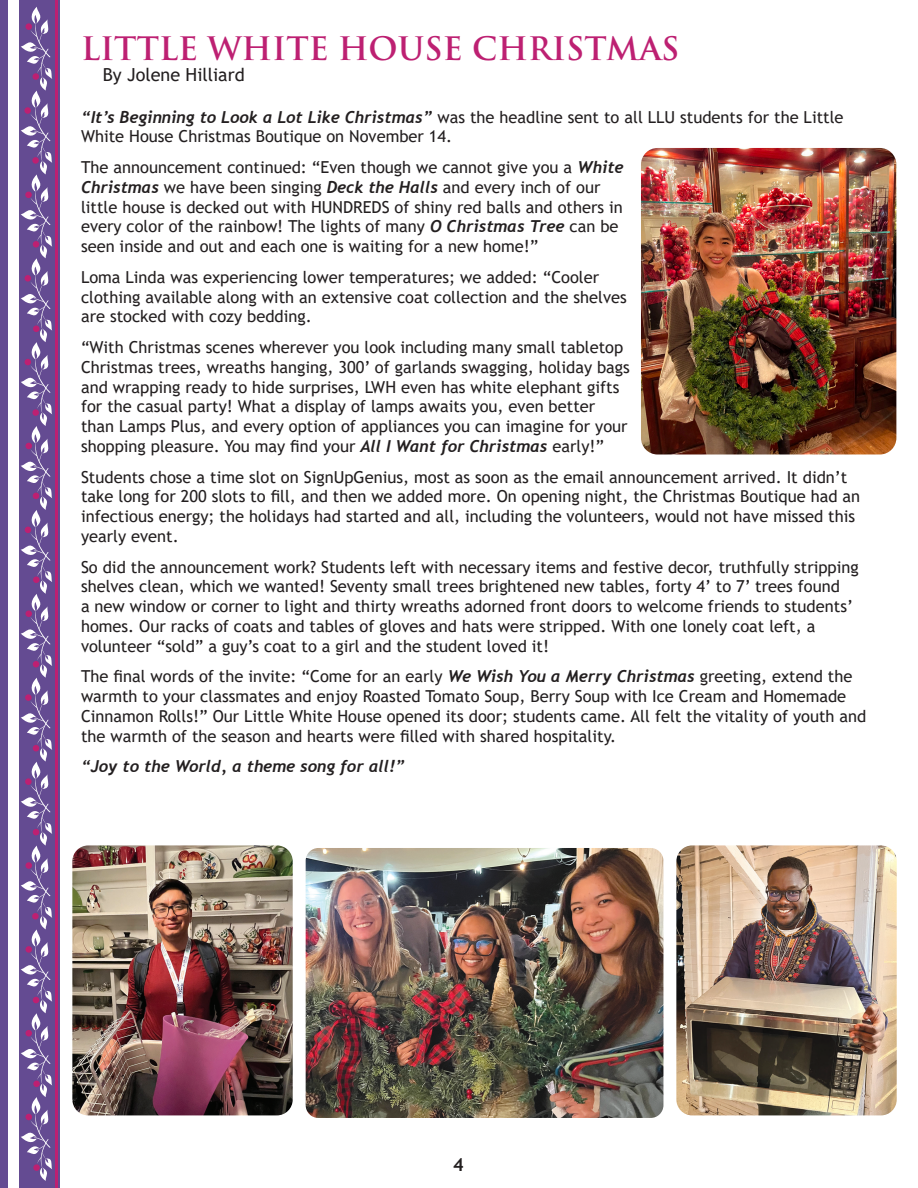
<style>
.page{position:relative;width:918px;height:1188px;background:#fff}
.page>*{position:absolute;margin:0;border:0;box-sizing:border-box;transform-origin:0 0}
.t1{font:700 31.5px "Trajan Pro";color:#bd2072}
.t2{font:18px "Trebuchet MS";color:#231f20}
.t3{font:700 18px "Trebuchet MS";color:#231f20}
.t4{font:16.5px/19.8px "Trebuchet MS";color:#231f20}
.t5{font:italic 700 16.5px "Trebuchet";color:#231f20}
.s1{font-family:"Trebuchet";font-weight:700;font-style:italic}
</style>
<div class="page">
<img style="left:641px;top:148px;width:255px;height:307px">
<img style="left:306px;top:848px;width:357px;height:270px">
<img style="left:676px;top:845px;width:221px;height:270px">
<img style="left:72px;top:845px;width:221px;height:270px">
<div style="left:0;top:0;width:59px;height:1188px;background:#644b92"></div>
<div style="left:8px;top:0;width:10px;height:1188px;background:#fff"></div>
<hr style="left:55px;top:0;width:3px;height:1188px;background:#bd2072">
<svg style="left:21px;top:7px;width:32px;height:1174px"></svg>
<div style="left:25px;top:1114px;width:7px;height:6px;background:#bd2072;border-radius:50%"></div>
<div style="left:33px;top:1164px;width:7px;height:7px;background:#bd2072;border-radius:50%"></div>
<div style="left:25px;top:862px;width:7px;height:7px;background:#bd2072;border-radius:50%"></div>
<div style="left:33px;top:326px;width:7px;height:6px;background:#bd2072;border-radius:50%"></div>
<p class="t1" style="left:81px;top:28px;width:600px">LITTLE WHITE HOUSE CHRISTMAS</p>
<p class="t2" style="left:103px;top:63px;width:144px">By Jolene Hilliard</p>
<p class="t4" style="left:81px;top:107px;width:764px"><span class="s1">“It’s Beginning to Look a Lot Like Christmas”</span> was the headline sent to all LLU students for the Little<br>White House Christmas Boutique on November 14.</p>
<p class="t4" style="left:81px;top:157px;width:544px">The announcement continued: “Even though we cannot give you a <span class="s1">White Christmas</span> we have been singing <span class="s1">Deck the Halls</span> and every inch of our little house is decked out with HUNDREDS of shiny red balls and others in every color of the rainbow! The lights of many <span class="s1">O Christmas Tree</span> can be seen inside and out and each one is waiting for a new home!”</p>
<p class="t4" style="left:81px;top:267px;width:547px">Loma Linda was experiencing lower temperatures; we added: “Cooler clothing available along with an extensive coat collection and the shelves are stocked with cozy bedding.</p>
<p class="t4" style="left:81px;top:337px;width:550px">“With Christmas scenes wherever you look including many small tabletop Christmas trees, wreaths hanging, 300’ of garlands swagging, holiday bags and wrapping ready to hide surprises, LWH even has white elephant gifts for the casual party! What a display of lamps awaits you, even better than Lamps Plus, and every option of appliances you can imagine for your shopping pleasure. You may find your <span class="s1">All I Want for Christmas</span> early!”</p>
<p class="t4" style="left:81px;top:467px;width:781px">Students chose a time slot on SignUpGenius, most as soon as the email announcement arrived. It didn’t take long for 200 slots to fill, and then we added more. On opening night, the Christmas Boutique had an infectious energy; the holidays had started and all, including the volunteers, would not have missed this yearly event.</p>
<p class="t4" style="left:81px;top:557px;width:779px">So did the announcement work? Students left with necessary items and festive decor, truthfully stripping shelves clean, which we wanted! Seventy small trees brightened new tables, forty 4’ to 7’ trees found<br>a new window or corner to light and thirty wreaths adorned front doors to welcome friends to students’ homes. Our racks of coats and tables of gloves and hats were stripped. With one lonely coat left, a volunteer “sold” a guy’s coat to a girl and the student loved it!</p>
<p class="t4" style="left:81px;top:666px;width:787px">The final words of the invite: “Come for an early <span class="s1">We Wish You a Merry Christmas</span> greeting, extend the warmth to your classmates and enjoy Roasted Tomato Soup, Berry Soup with Ice Cream and Homemade Cinnamon Rolls!” Our Little White House opened its door; students came. All felt the vitality of youth and the warmth of the season and hearts were filled with shared hospitality.</p>
<p class="t5" style="left:81px;top:756px;width:325px">“Joy to the World, a theme song for all!”</p>
<p class="t3" style="left:453px;top:1153px;width:12px">4</p>
</div>
